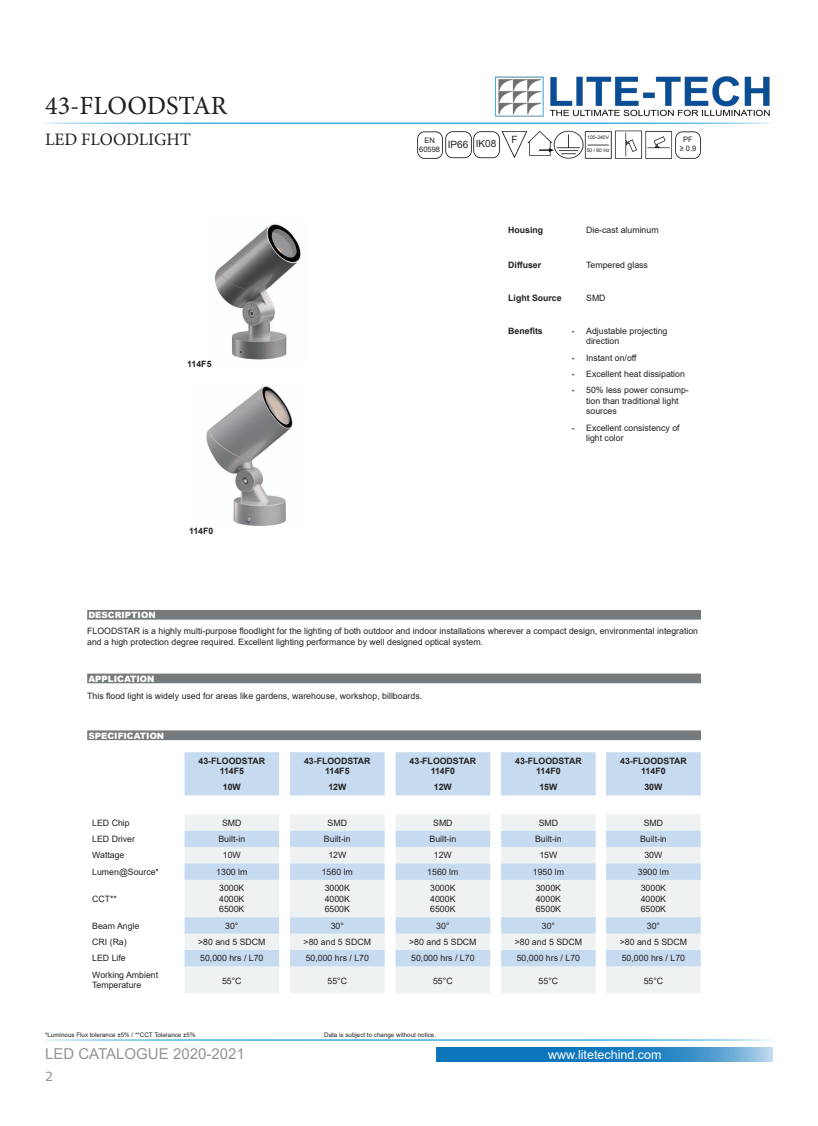
<style>
.page{position:relative;width:818px;height:1126px;background:#fff}
.page>*{position:absolute;margin:0;border:0;box-sizing:border-box;transform-origin:0 0}
.t1{font:26.25px "Minion Pro";color:#231f20}
.t2{font:17.5px "Minion Pro";color:#231f20}
.t3{font:15px "Arial";color:#939598}
.t4{font:12.5px "Arial";color:#fff}
.t5{font:12.5px "MS Reference Sans Serif";color:#929595}
.t6{font:10px "Arial";color:#231f20}
.t7{font:8.75px/10.5px "Arial";color:#231f20}
.t8{font:700 8.75px/10.5px "Arial";color:#231f20;text-align:center}
.t9{font:900 8.75px "Arial";color:#fff}
.t10{font:7.5px "Arial";color:#231f20}
.t11{font:6.25px "Arial";color:#231f20}
.t12{font:5px "Arial";color:#231f20}
</style>
<div class="page">
<img style="left:495px;top:76px;width:275px;height:41px">
<svg style="left:436px;top:1047px;width:336px;height:15px;background:#2a86c4"></svg>
<hr style="left:45px;top:122px;width:727px;height:2px;background:#179dd9">
<hr style="left:45px;top:1039px;width:727px;height:1px;background:#179dd9">
<img style="left:583px;top:130px;width:118px;height:29px">
<img style="left:553px;top:131px;width:30px;height:28px">
<img style="left:417px;top:131px;width:81px;height:28px">
<img style="left:498px;top:131px;width:28px;height:27px">
<div style="left:88px;top:610px;width:611px;height:9px;background:#767a7c"></div>
<div style="left:88px;top:731px;width:611px;height:8px;background:#767a7c"></div>
<div style="left:87px;top:730px;width:613px;height:10px;border:1px solid #767a7c"></div>
<div style="left:88px;top:674px;width:611px;height:8px;background:#767a7c"></div>
<div style="left:87px;top:673px;width:613px;height:10px;border:1px solid #757b7d"></div>
<img style="left:526px;top:131px;width:27px;height:25px">
<svg style="left:184px;top:752px;width:516px;height:43px;background:#cbdef0"></svg>
<svg style="left:184px;top:814px;width:516px;height:179px;fill:#eff2f3"></svg>
<svg style="left:184px;top:830px;width:516px;height:136px;fill:#eff2f3"></svg>
<img style="left:214px;top:223px;width:87px;height:137px">
<img style="left:206px;top:386px;width:87px;height:140px">
<p class="t1" style="left:45px;top:88px;width:183px">43-FLOODSTAR</p>
<p class="t2" style="left:45px;top:127px;width:147px">LED FLOODLIGHT</p>
<p class="t8" style="left:187px;top:359px;width:26px">114F5</p>
<p class="t9" style="left:88px;top:608px;width:69px">DESCRIPTION</p>
<p class="t8" style="left:189px;top:526px;width:26px">114F0</p>
<p class="t10" style="left:424px;top:135px;width:12px">EN</p>
<p class="t10" style="left:419px;top:144px;width:22px">60598</p>
<p class="t6" style="left:447px;top:137px;width:22px">IP66</p>
<p class="t6" style="left:475px;top:137px;width:22px">IK08</p>
<p class="t6" style="left:511px;top:133px;width:8px">F</p>
<p class="t12" style="left:587px;top:134px;width:23px">100-240V</p>
<p class="t12" style="left:586px;top:146px;width:24px">50 / 60 Hz</p>
<p class="t10" style="left:682px;top:134px;width:11px">PF</p>
<p class="t10" style="left:679px;top:143px;width:18px">≥ 0.9</p>
<p class="t8" style="left:508px;top:224px;width:36px">Housing</p>
<p class="t7" style="left:585px;top:224px;width:74px">Die-cast aluminum</p>
<p class="t8" style="left:508px;top:260px;width:34px">Diffuser</p>
<p class="t7" style="left:585px;top:260px;width:63px">Tempered glass</p>
<p class="t8" style="left:508px;top:293px;width:55px">Light Source</p>
<p class="t7" style="left:585px;top:292px;width:21px">SMD</p>
<p class="t8" style="left:508px;top:325px;width:36px">Benefits</p>
<p class="t7" style="left:571px;top:325px;width:4px">-</p>
<p class="t7" style="left:585px;top:325px;width:83px">Adjustable projecting direction</p>
<p class="t7" style="left:571px;top:352px;width:4px">-</p>
<p class="t7" style="left:585px;top:352px;width:52px">Instant on/off</p>
<p class="t7" style="left:571px;top:368px;width:4px">-</p>
<p class="t7" style="left:585px;top:368px;width:100px">Excellent heat dissipation</p>
<p class="t7" style="left:571px;top:385px;width:4px">-</p>
<p class="t7" style="left:585px;top:385px;width:104px">50% less power consump&shy;tion than traditional light sources</p>
<p class="t7" style="left:571px;top:422px;width:4px">-</p>
<p class="t7" style="left:585px;top:422px;width:95px">Excellent consistency of light color</p>
<p class="t7" style="left:87px;top:625px;width:612px">FLOODSTAR is a highly multi-purpose floodlight for the lighting of both outdoor and indoor installations wherever a compact design, environmental integration and a high protection degree required. Excellent lighting performance by well designed optical system.</p>
<p class="t9" style="left:88px;top:672px;width:67px">APPLICATION</p>
<p class="t7" style="left:87px;top:690px;width:336px">This flood light is widely used for areas like gardens, warehouse, workshop, billboards.</p>
<p class="t9" style="left:88px;top:729px;width:77px">SPECIFICATION</p>
<p class="t8" style="left:198px;top:755px;width:68px">43-FLOODSTAR<br>114F5</p>
<p class="t8" style="left:304px;top:755px;width:68px">43-FLOODSTAR<br>114F5</p>
<p class="t8" style="left:409px;top:755px;width:68px">43-FLOODSTAR<br>114F0</p>
<p class="t8" style="left:515px;top:755px;width:68px">43-FLOODSTAR<br>114F0</p>
<p class="t8" style="left:619px;top:755px;width:68px">43-FLOODSTAR<br>114F0</p>
<p class="t8" style="left:223px;top:782px;width:19px">10W</p>
<p class="t8" style="left:328px;top:782px;width:19px">12W</p>
<p class="t8" style="left:433px;top:782px;width:19px">12W</p>
<p class="t8" style="left:539px;top:782px;width:19px">15W</p>
<p class="t8" style="left:644px;top:782px;width:19px">30W</p>
<p class="t7" style="left:92px;top:817px;width:39px">LED Chip</p>
<p class="t7" style="left:222px;top:817px;width:21px">SMD</p>
<p class="t7" style="left:327px;top:817px;width:21px">SMD</p>
<p class="t7" style="left:433px;top:817px;width:21px">SMD</p>
<p class="t7" style="left:538px;top:817px;width:21px">SMD</p>
<p class="t7" style="left:643px;top:817px;width:21px">SMD</p>
<p class="t7" style="left:92px;top:833px;width:44px">LED Driver</p>
<p class="t7" style="left:218px;top:833px;width:28px">Built-in</p>
<p class="t7" style="left:324px;top:833px;width:28px">Built-in</p>
<p class="t7" style="left:429px;top:833px;width:28px">Built-in</p>
<p class="t7" style="left:534px;top:833px;width:28px">Built-in</p>
<p class="t7" style="left:639px;top:833px;width:28px">Built-in</p>
<p class="t7" style="left:92px;top:850px;width:34px">Wattage</p>
<p class="t7" style="left:223px;top:850px;width:19px">10W</p>
<p class="t7" style="left:328px;top:850px;width:19px">12W</p>
<p class="t7" style="left:433px;top:850px;width:19px">12W</p>
<p class="t7" style="left:539px;top:850px;width:19px">15W</p>
<p class="t7" style="left:644px;top:850px;width:19px">30W</p>
<p class="t7" style="left:92px;top:866px;width:68px">Lumen@Source*</p>
<p class="t7" style="left:216px;top:866px;width:33px">1300 lm</p>
<p class="t7" style="left:321px;top:866px;width:33px">1560 lm</p>
<p class="t7" style="left:427px;top:866px;width:33px">1560 lm</p>
<p class="t7" style="left:532px;top:866px;width:33px">1950 lm</p>
<p class="t7" style="left:637px;top:866px;width:33px">3900 lm</p>
<p class="t7" style="left:92px;top:893px;width:26px">CCT**</p>
<p class="t7" style="left:219px;top:882px;width:27px">3000K</p>
<p class="t7" style="left:219px;top:893px;width:27px">4000K</p>
<p class="t7" style="left:219px;top:903px;width:27px">6500K</p>
<p class="t7" style="left:324px;top:882px;width:27px">3000K</p>
<p class="t7" style="left:324px;top:893px;width:27px">4000K</p>
<p class="t7" style="left:324px;top:903px;width:27px">6500K</p>
<p class="t7" style="left:430px;top:882px;width:27px">3000K</p>
<p class="t7" style="left:430px;top:893px;width:27px">4000K</p>
<p class="t7" style="left:430px;top:903px;width:27px">6500K</p>
<p class="t7" style="left:535px;top:882px;width:27px">3000K</p>
<p class="t7" style="left:535px;top:893px;width:27px">4000K</p>
<p class="t7" style="left:535px;top:903px;width:27px">6500K</p>
<p class="t7" style="left:640px;top:882px;width:27px">3000K</p>
<p class="t7" style="left:640px;top:893px;width:27px">4000K</p>
<p class="t7" style="left:640px;top:903px;width:27px">6500K</p>
<p class="t7" style="left:92px;top:920px;width:49px">Beam Angle</p>
<p class="t7" style="left:225px;top:920px;width:15px">30°</p>
<p class="t7" style="left:330px;top:920px;width:15px">30°</p>
<p class="t7" style="left:436px;top:920px;width:15px">30°</p>
<p class="t7" style="left:541px;top:920px;width:15px">30°</p>
<p class="t7" style="left:646px;top:920px;width:15px">30°</p>
<p class="t7" style="left:92px;top:936px;width:36px">CRI (Ra)</p>
<p class="t7" style="left:198px;top:936px;width:69px">&gt;80 and 5 SDCM</p>
<p class="t7" style="left:303px;top:936px;width:69px">&gt;80 and 5 SDCM</p>
<p class="t7" style="left:409px;top:936px;width:69px">&gt;80 and 5 SDCM</p>
<p class="t7" style="left:514px;top:936px;width:69px">&gt;80 and 5 SDCM</p>
<p class="t7" style="left:619px;top:936px;width:69px">&gt;80 and 5 SDCM</p>
<p class="t7" style="left:92px;top:952px;width:35px">LED Life</p>
<p class="t7" style="left:200px;top:952px;width:65px">50,000 hrs / L70</p>
<p class="t7" style="left:305px;top:952px;width:65px">50,000 hrs / L70</p>
<p class="t7" style="left:411px;top:952px;width:65px">50,000 hrs / L70</p>
<p class="t7" style="left:516px;top:952px;width:65px">50,000 hrs / L70</p>
<p class="t7" style="left:621px;top:952px;width:65px">50,000 hrs / L70</p>
<p class="t7" style="left:92px;top:969px;width:67px">Working Ambient<br>Temperature</p>
<p class="t7" style="left:222px;top:975px;width:21px">55°C</p>
<p class="t7" style="left:327px;top:975px;width:21px">55°C</p>
<p class="t7" style="left:433px;top:975px;width:21px">55°C</p>
<p class="t7" style="left:538px;top:975px;width:21px">55°C</p>
<p class="t7" style="left:643px;top:975px;width:21px">55°C</p>
<p class="t11" style="left:45px;top:1030px;width:152px">*Luminous Flux tolerance ±5% / **CCT Tolerance ±5%</p>
<h3 class="t3" style="left:45px;top:1043px;width:201px">LED CATALOGUE 2020-2021</h3>
<h3 class="t5" style="left:45px;top:1068px;width:9px">2</h3>
<p class="t11" style="left:324px;top:1029px;width:113px">Data is subject to change without notice.</p>
<h3 class="t4" style="left:547px;top:1045px;width:115px">www.litetechind.com</h3>
</div>
